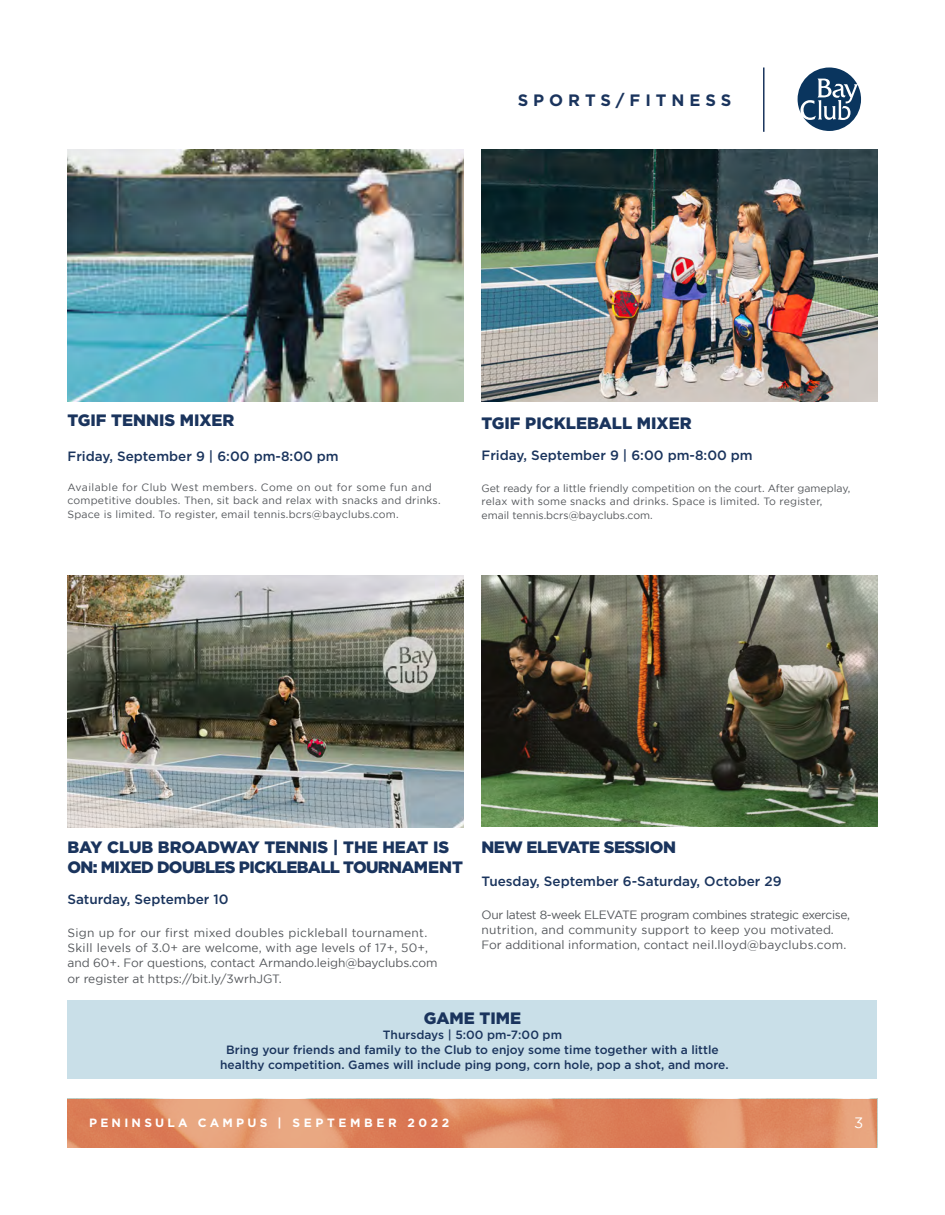
<style>
.page{position:relative;width:945px;height:1215px;background:#fff}
.page>*{position:absolute;margin:0;border:0;box-sizing:border-box;transform-origin:0 0}
.t1{font:900 16.5px/19.8px "Gotham";letter-spacing:-.04em;color:#1a345d}
.t2{font:900 16.5px "Gotham";color:#1a345d}
.t3{font:900 16.5px "Gotham";letter-spacing:-.03em;color:#1a345d}
.t4{font:700 16.5px "Gotham";letter-spacing:.3em;color:#1a345d}
.t5{font:15px "Gotham";color:#fff}
.t6{font:500 13.5px "Gotham";color:#1a345d}
.t7{font:12px/15px "Gotham";color:#53565a}
.t8{font:500 12px "Gotham";color:#1a345d}
.t9{font:12px "Gotham";letter-spacing:.025em;color:#53565a}
.t10{font:700 12px "Gotham";letter-spacing:.27em;color:#fff}
.t11{font:10.5px/13.5px "Gotham";color:#53565a}
.t12{font:10.5px/13.5px "Gotham";letter-spacing:.02em;color:#53565a}
.t13{font:10.5px "Gotham";letter-spacing:.04em;color:#53565a}
</style>
<div class="page">
<img style="left:68px;top:1099px;width:810px;height:48px">
<svg style="left:798px;top:68px;width:63px;height:63px"></svg>
<hr style="left:763px;top:68px;width:2px;height:64px;background:#1a345d">
<div style="left:68px;top:1001px;width:810px;height:78px;background:#c9dfe8"></div>
<img style="left:482px;top:575px;width:396px;height:252px">
<img style="left:68px;top:150px;width:396px;height:252px">
<img style="left:482px;top:150px;width:396px;height:252px">
<img style="left:68px;top:575px;width:396px;height:252px">
<p class="t4" style="left:518px;top:89px;width:215px">SPORTS/FITNESS</p>
<p class="t2" style="left:68px;top:409px;width:168px">TGIF TENNIS MIXER</p>
<p class="t6" style="left:68px;top:447px;width:273px">Friday, September 9 | 6:00 pm-8:00 pm</p>
<p class="t13" style="left:68px;top:481px;width:366px">Available for Club West members. Come on out for some fun and</p>
<p class="t12" style="left:68px;top:494px;width:375px">competitive doubles. Then, sit back and relax with snacks and drinks.<br>Space is limited. To register, email tennis.bcrs@bayclubs.com.</p>
<p class="t2" style="left:482px;top:412px;width:212px">TGIF PICKLEBALL MIXER</p>
<p class="t6" style="left:482px;top:446px;width:273px">Friday, September 9 | 6:00 pm-8:00 pm</p>
<p class="t11" style="left:482px;top:481px;width:370px">Get ready for a little friendly competition on the court. After gameplay, relax with some snacks and drinks. Space is limited. To register,</p>
<p class="t11" style="left:482px;top:508px;width:173px">email tennis.bcrs@bayclubs.com.</p>
<p class="t1" style="left:68px;top:837px;width:397px">BAY CLUB BROADWAY TENNIS | THE HEAT IS<br>ON: MIXED DOUBLES PICKLEBALL TOURNAMENT</p>
<p class="t6" style="left:68px;top:890px;width:163px">Saturday, September 10</p>
<p class="t9" style="left:68px;top:926px;width:361px">Sign up for our first mixed doubles pickleball tournament.</p>
<p class="t7" style="left:68px;top:940px;width:362px">Skill levels of 3.0+ are welcome, with age levels of 17+, 50+,</p>
<p class="t7" style="left:68px;top:955px;width:372px">and 60+. For questions, contact Armando.leigh@bayclubs.com</p>
<p class="t7" style="left:68px;top:971px;width:216px">or register at https://bit.ly/3wrhJGT.</p>
<p class="t3" style="left:482px;top:836px;width:196px">NEW ELEVATE SESSION</p>
<p class="t6" style="left:482px;top:873px;width:302px">Tuesday, September 6-Saturday, October 29</p>
<p class="t7" style="left:482px;top:907px;width:370px">Our latest 8-week ELEVATE program combines strategic exercise, nutrition, and community support to keep you motivated.<br>For additional information, contact neil.lloyd@bayclubs.com.</p>
<p class="t2" style="left:424px;top:1007px;width:99px">GAME TIME</p>
<p class="t8" style="left:383px;top:1027px;width:181px">Thursdays | 5:00 pm-7:00 pm</p>
<p class="t8" style="left:226px;top:1042px;width:494px">Bring your friends and family to the Club to enjoy some time together with a little</p>
<p class="t8" style="left:220px;top:1057px;width:510px">healthy competition. Games will include ping pong, corn hole, pop a shot, and more.</p>
<p class="t10" style="left:89px;top:1115px;width:362px">PENINSULA CAMPUS | SEPTEMBER 2022</p>
<p class="t5" style="left:854px;top:1114px;width:11px">3</p>
</div>
